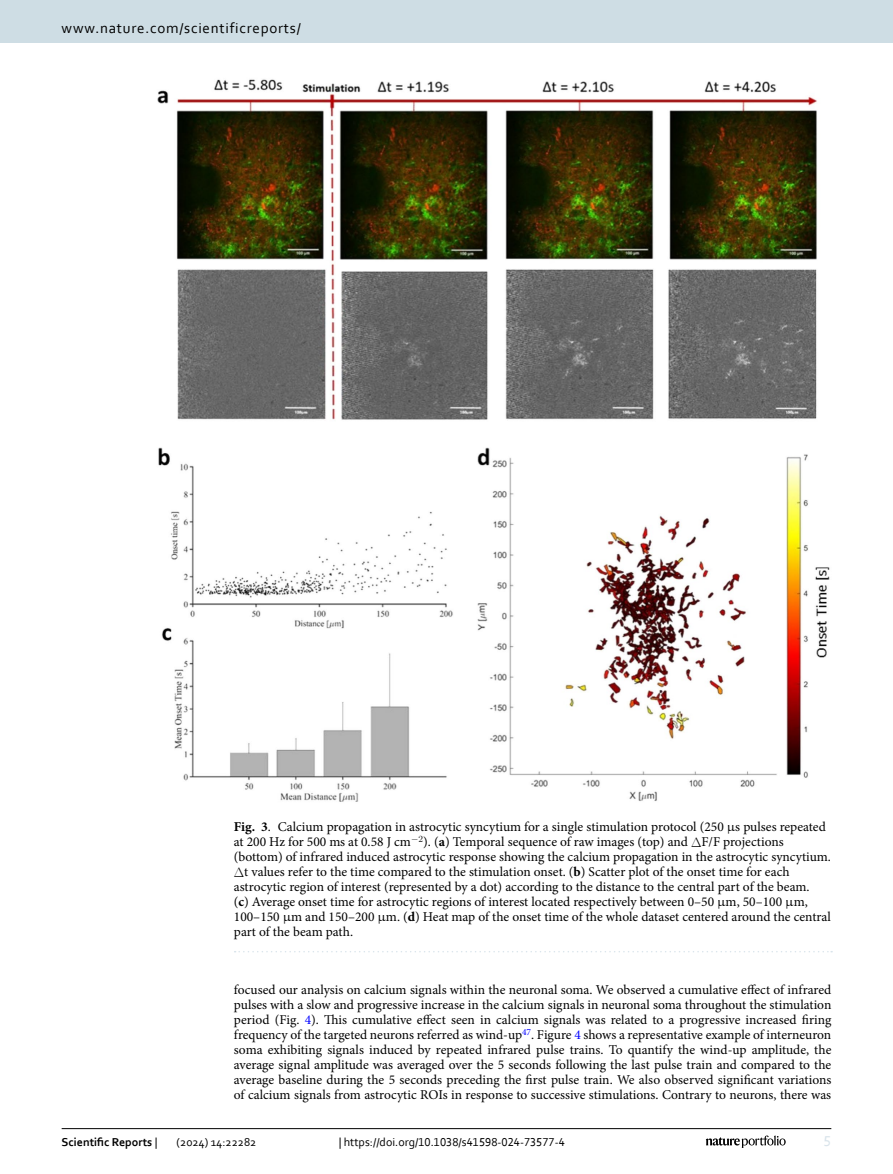
<style>
.page{position:relative;width:893px;height:1174px;background:#fff}
.page>*{position:absolute;margin:0;border:0;box-sizing:border-box;transform-origin:0 0}
.t1{font:15px "Corbel";letter-spacing:.05em;color:#000}
.t2{font:15px "Corbel";color:#d9e4eb}
.Body_Text{font:13.5px/15px "Minion Pro";color:#000;text-align:justify}
.Figure_Caption{font:13.5px/15px "Minion Pro";color:#000}
.t3{font:12px "Corbel";color:#000}
.t4{font:700 12px "Corbel";color:#000}
.t5{font:9.45px "CMSY10";color:#000}
.s1{font-weight:700}
.s2{font-family:"EURM10"}
.s3{font-family:"CMR12"}
.s4{font-family:"CMR17"}
.s5{color:#00f}
.s6{font-weight:400}
</style>
<div class="page">
<img style="left:157px;top:79px;width:673px;height:723px">
<svg style="left:235px;top:951px;width:597px;height:1px"></svg>
<hr style="left:62px;top:1128px;width:769px;height:1px;background:#000">
<svg style="left:706px;top:1135px;width:80px;height:12px"></svg>
<div style="left:0;top:0;width:893px;height:43px;background:#cedde4"></div>
<p class="t1" style="left:62px;top:18px;width:241px">www.nature.com/scientificreports/</p>
<p class="Figure_Caption" style="left:234px;top:819px;width:593px"><span class="s1">Fig. 3</span>. Calcium propagation in astrocytic syncytium for a single stimulation protocol (250 <span class="s2">µ</span>s pulses repeated at 200 Hz for 500 ms at 0.58 J cm</p>
<p class="t5" style="left:411px;top:833px;width:13px">−<span class="s3">2</span></p>
<p class="Figure_Caption" style="left:234px;top:834px;width:599px;text-indent:189px">). (<span class="s1">a</span>) Temporal sequence of raw images (top) and <span class="s4">∆</span>F/F projections (bottom) of infrared induced astrocytic response showing the calcium propagation in the astrocytic syncytium.</p>
<p class="Body_Text" style="left:234px;top:864px;width:557px"><span class="s4">∆</span>t values refer to the time compared to the stimulation onset. (<span class="s1">b</span>) Scatter plot of the onset time for each</p>
<p class="Figure_Caption" style="left:234px;top:879px;width:599px">astrocytic region of interest (represented by a dot) according to the distance to the central part of the beam.<br>(<span class="s1">c</span>) Average onset time for astrocytic regions of interest located respectively between 0–50 <span class="s2">µ</span>m, 50–100 <span class="s2">µ</span>m, 100–150 <span class="s2">µ</span>m and 150–200 <span class="s2">µ</span>m. (<span class="s1">d</span>) Heat map of the onset time of the whole dataset centered around the central part of the beam path.</p>
<p class="Body_Text" style="left:234px;top:982px;width:599px">focused our analysis on calcium signals within the neuronal soma. We observed a cumulative effect of infrared pulses with a slow and progressive increase in the calcium signals in neuronal soma throughout the stimulation period (Fig. <span class="s5">4</span>). This cumulative effect seen in calcium signals was related to a progressive increased firing frequency of the targeted neurons referred as wind-up<sup>47</sup>. Figure <span class="s5">4</span> shows a representative example of interneuron soma exhibiting signals induced by repeated infrared pulse trains. To quantify the wind-up amplitude, the average signal amplitude was averaged over the 5 seconds following the last pulse train and compared to the average baseline during the 5 seconds preceding the first pulse train. We also observed significant variations of calcium signals from astrocytic ROIs in response to successive stimulations. Contrary to neurons, there was</p>
<p class="t4" style="left:62px;top:1134px;width:97px">Scientific Reports <span class="s6">|</span></p>
<p class="t3" style="left:177px;top:1134px;width:81px">(2024) 14:22282</p>
<p class="t3" style="left:339px;top:1134px;width:228px">| https://doi.org/10.1038/s41598-024-73577-4</p>
<p class="t2" style="left:824px;top:1132px;width:9px">5</p>
</div>
